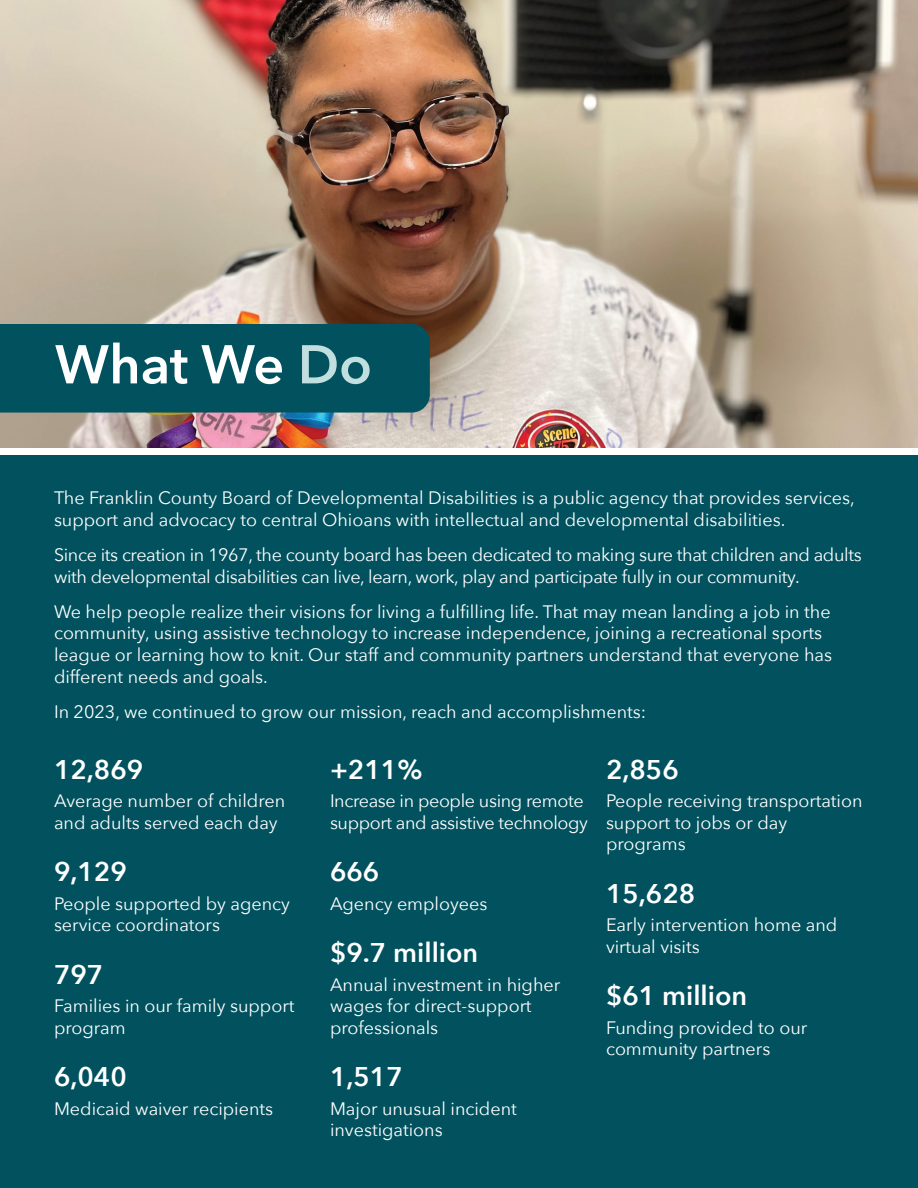
<style>
.page{position:relative;width:918px;height:1188px;background:#fff}
.page>*{position:absolute;margin:0;border:0;box-sizing:border-box;transform-origin:0 0}
.Main_Header_-_Blue{font:600 54px "Avenir Next";color:#fff}
.Bold_Numbers{font:600 27px "Avenir Next";color:#fff}
.Main_Text{font:18px/21.6px "Avenir Next";color:#fff}
.Main_Text_-_White_No_Space{font:18px/21.6px "Avenir Next";color:#fff}
.Main_Text-2{font:18px/21.6px "Avenir Next";letter-spacing:-.02em;color:#fff}
.Main_Text_-_White_No_Space-2{font:18px/21.6px "Avenir Next";letter-spacing:-.02em;color:#fff}
.s1{color:#c0dfde}
</style>
<div class="page">
<img style="left:0;top:0;width:918px;height:447px">
<div style="left:0;top:324px;width:430px;height:89px;background:#01525e"></div>
<div style="left:0;top:455px;width:918px;height:733px;background:#01525e"></div>
<p class="Main_Header_-_Blue" style="left:55px;top:318px;width:319px">What We <span class="s1">Do</span></p>
<p class="Main_Text" style="left:54px;top:487px;width:802px">The Franklin County Board of Developmental Disabilities is a public agency that provides services, support and advocacy to central Ohioans with intellectual and developmental disabilities.</p>
<p class="Main_Text-2" style="left:54px;top:543px;width:809px">Since its creation in 1967, the county board has been dedicated to making sure that children and adults with developmental disabilities can live, learn, work, play and participate fully in our community.</p>
<p class="Main_Text" style="left:54px;top:600px;width:780px">We help people realize their visions for living a fulfilling life. That may mean landing a job in the community, using assistive technology to increase independence, joining a recreational sports league or learning how to knit. Our staff and community partners understand that everyone has different needs and goals.</p>
<p class="Main_Text" style="left:54px;top:700px;width:594px">In 2023, we continued to grow our mission, reach and accomplishments:</p>
<p class="Bold_Numbers" style="left:54px;top:746px;width:91px">12,869</p>
<p class="Main_Text_-_White_No_Space" style="left:54px;top:789px;width:233px">Average number of children and adults served each day</p>
<p class="Bold_Numbers" style="left:54px;top:849px;width:74px">9,129</p>
<p class="Main_Text_-_White_No_Space" style="left:54px;top:892px;width:238px">People supported by agency service coordinators</p>
<p class="Bold_Numbers" style="left:54px;top:951px;width:51px">797</p>
<p class="Main_Text_-_White_No_Space" style="left:54px;top:994px;width:242px">Families in our family support program</p>
<p class="Bold_Numbers" style="left:54px;top:1054px;width:74px">6,040</p>
<p class="Main_Text_-_White_No_Space" style="left:54px;top:1097px;width:221px">Medicaid waiver recipients</p>
<p class="Bold_Numbers" style="left:330px;top:746px;width:94px">+211%</p>
<p class="Main_Text_-_White_No_Space-2" style="left:330px;top:789px;width:260px">Increase in people using remote support and assistive technology</p>
<p class="Bold_Numbers" style="left:330px;top:849px;width:51px">666</p>
<p class="Main_Text_-_White_No_Space" style="left:330px;top:892px;width:159px">Agency employees</p>
<p class="Bold_Numbers" style="left:330px;top:930px;width:150px">$9.7 million</p>
<p class="Main_Text_-_White_No_Space" style="left:330px;top:973px;width:232px">Annual investment in higher wages for direct-support professionals</p>
<p class="Bold_Numbers" style="left:330px;top:1054px;width:74px">1,517</p>
<p class="Main_Text_-_White_No_Space" style="left:330px;top:1097px;width:188px">Major unusual incident investigations</p>
<p class="Bold_Numbers" style="left:606px;top:746px;width:74px">2,856</p>
<p class="Main_Text_-_White_No_Space" style="left:606px;top:789px;width:258px">People receiving transportation support to jobs or day programs</p>
<p class="Bold_Numbers" style="left:606px;top:870px;width:91px">15,628</p>
<p class="Main_Text_-_White_No_Space" style="left:606px;top:913px;width:233px">Early intervention home and virtual visits</p>
<p class="Bold_Numbers" style="left:606px;top:973px;width:143px">$61 million</p>
<p class="Main_Text_-_White_No_Space" style="left:606px;top:1016px;width:203px">Funding provided to our community partners</p>
</div>
